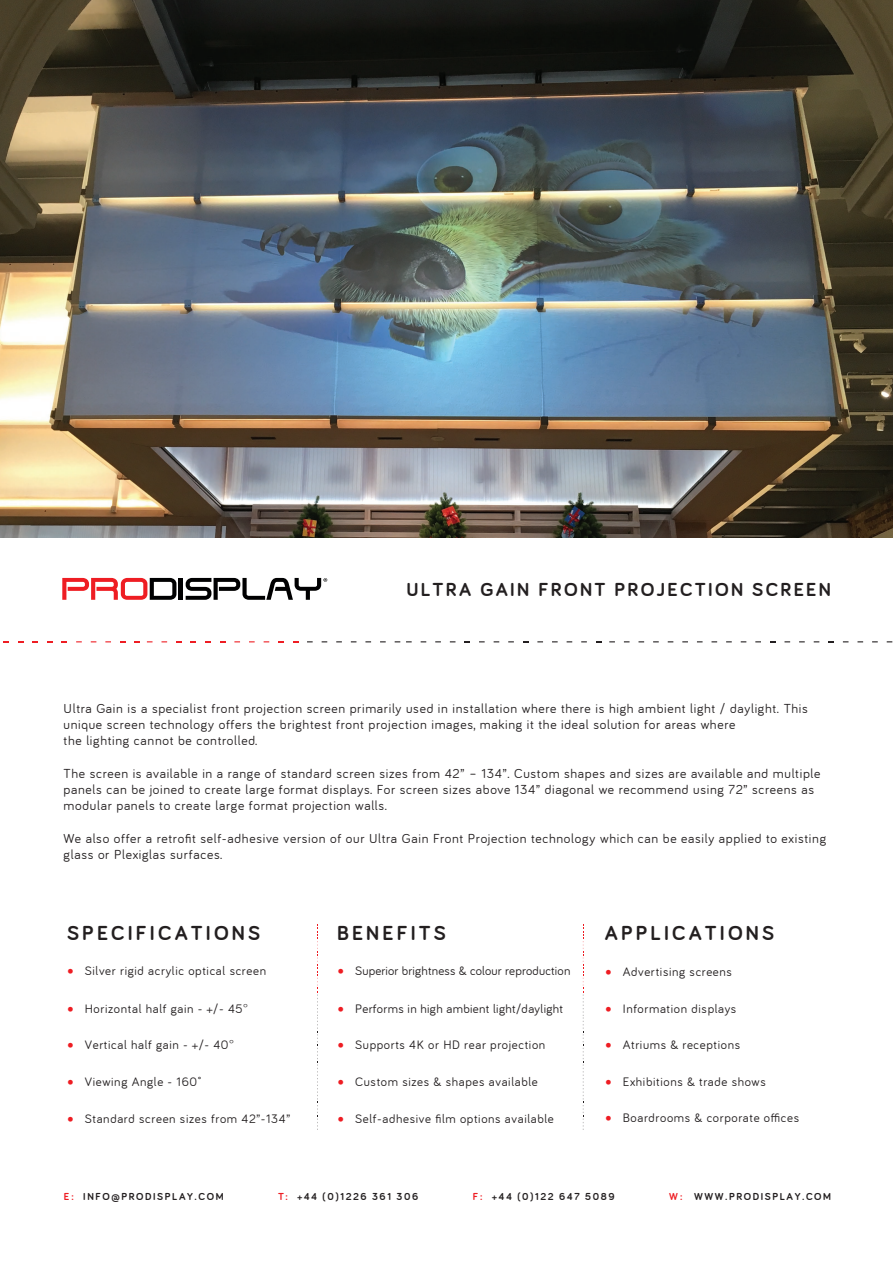
<style>
.page{position:relative;width:893px;height:1263px;background:#fff}
.page>*{position:absolute;margin:0;border:0;box-sizing:border-box;transform-origin:0 0}
.t1{font:700 21px "Bariol";letter-spacing:.15em;color:#231f20}
.t2{font:700 19.5px "Bariol";letter-spacing:.12em;color:#231f20}
.t3{font:13.5px/16.2px "Bariol";letter-spacing:.05em;color:#231f20}
.t4{font:12.75px "Bariol";letter-spacing:.05em;color:#231f20}
.t5{font:12.75px "Bariol";letter-spacing:.015em;color:#231f20}
.t6{font:12.75px "Bariol";letter-spacing:.025em;color:#231f20}
.t7{font:700 10.5px "Bariol";letter-spacing:.15em;color:#231f20}
.s1{font-family:"Lato";color:#ee1d23}
.s2{font-size:13.5px}
.s3{font-family:"Myriad Pro"}
.s4{color:#ee1d23}
</style>
<div class="page">
<svg style="left:583px;top:924px;width:1px;height:206px"></svg>
<svg style="left:62px;top:578px;width:114px;height:22px"></svg>
<hr style="left:179px;top:578px;width:4px;height:22px;background:#000001">
<svg style="left:186px;top:578px;width:141px;height:22px"></svg>
<img style="left:0;top:0;width:893px;height:538px">
<h2 class="t2" style="left:406px;top:578px;width:426px">ULTRA GAIN FRONT PROJECTION SCREEN</h2>
<p class="t3" style="left:64px;top:700px;width:746px">Ultra Gain is a specialist front projection screen primarily used in installation where there is high ambient light / daylight. This unique screen technology offers the brightest front projection images, making it the ideal solution for areas where<br>the lighting cannot be controlled.</p>
<p class="t3" style="left:64px;top:765px;width:758px">The screen is available in a range of standard screen sizes from 42” – 134”. Custom shapes and sizes are available and multiple panels can be joined to create large format displays. For screen sizes above 134” diagonal we recommend using 72” screens as modular panels to create large format projection walls.</p>
<p class="t3" style="left:64px;top:830px;width:764px">We also offer a retrofit self-adhesive version of our Ultra Gain Front Projection technology which can be easily applied to existing glass or Plexiglas surfaces.</p>
<h1 class="t1" style="left:67px;top:921px;width:195px">SPECIFICATIONS</h1>
<p class="t4" style="left:67px;top:964px;width:201px"><span class="s1">•</span> Silver rigid acrylic optical screen</p>
<p class="t4" style="left:67px;top:1001px;width:183px"><span class="s1">•</span> Horizontal half gain - +/- 45<span class="s2">°</span></p>
<p class="t4" style="left:67px;top:1038px;width:169px"><span class="s1">•</span> Vertical half gain - +/- 40<span class="s2">°</span></p>
<p class="t4" style="left:67px;top:1074px;width:136px"><span class="s1">•</span> Viewing Angle - 160<span class="s3">˚</span></p>
<p class="t4" style="left:67px;top:1111px;width:225px"><span class="s1">•</span> Standard screen sizes from 42”-134”</p>
<h1 class="t1" style="left:337px;top:921px;width:110px">BENEFITS</h1>
<p class="t5" style="left:337px;top:964px;width:235px"><span class="s1">•</span> Superior brightness &amp; colour reproduction</p>
<p class="t6" style="left:337px;top:1001px;width:228px"><span class="s1">•</span> Performs in high ambient light/daylight</p>
<p class="t4" style="left:337px;top:1038px;width:210px"><span class="s1">•</span> Supports 4K or HD rear projection</p>
<p class="t4" style="left:337px;top:1074px;width:202px"><span class="s1">•</span> Custom sizes &amp; shapes available</p>
<p class="t4" style="left:337px;top:1111px;width:218px"><span class="s1">•</span> Self-adhesive film options available</p>
<h1 class="t1" style="left:605px;top:921px;width:171px">APPLICATIONS</h1>
<p class="t4" style="left:605px;top:964px;width:129px"><span class="s1">•</span> Advertising screens</p>
<p class="t4" style="left:605px;top:1001px;width:133px"><span class="s1">•</span> Information displays</p>
<p class="t4" style="left:605px;top:1038px;width:137px"><span class="s1">•</span> Atriums &amp; receptions</p>
<p class="t4" style="left:605px;top:1074px;width:163px"><span class="s1">•</span> Exhibitions &amp; trade shows</p>
<p class="t4" style="left:605px;top:1111px;width:196px"><span class="s1">•</span> Boardrooms &amp; corporate offices</p>
<p class="t7" style="left:64px;top:1190px;width:161px"><span class="s4">E:</span> INFO@PRODISPLAY.COM</p>
<p class="t7" style="left:278px;top:1190px;width:142px"><span class="s4">T:</span> +44 (0)1226 361 306</p>
<p class="t7" style="left:473px;top:1190px;width:143px"><span class="s4">F:</span> +44 (0)122 647 5089</p>
<p class="t7" style="left:669px;top:1190px;width:163px"><span class="s4">W:</span> WWW.PRODISPLAY.COM</p>
</div>
